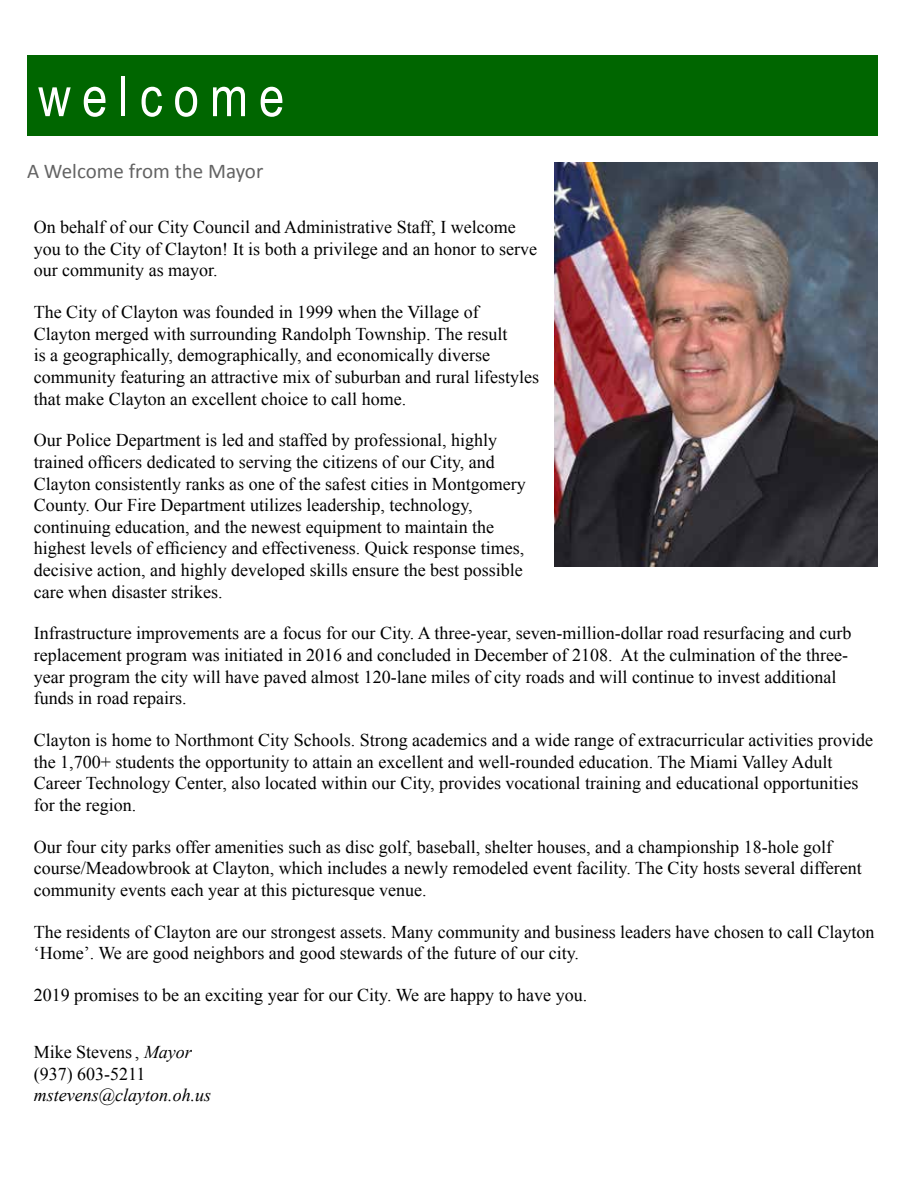
<style>
.page{position:relative;width:918px;height:1188px;background:#fff}
.page>*{position:absolute;margin:0;border:0;box-sizing:border-box;transform-origin:0 0}
.t1{font:55.5px "Arial Narrow";letter-spacing:.2em;color:#fff}
.t2{font:21px "Calibri";color:#636363}
.t3{font:18px/21.6px "Times New Roman";color:#000}
.t4{font:italic 18px "Times New Roman";color:#000}
.s1{font-style:italic}
</style>
<div class="page">
<div style="left:27px;top:56px;width:851px;height:80px;background:#060"></div>
<img style="left:555px;top:163px;width:323px;height:403px">
<h1 class="t1" style="left:38px;top:56px;width:248px">welcome</h1>
<p class="t2" style="left:27px;top:158px;width:238px">A Welcome from the Mayor</p>
<p class="t3" style="left:34px;top:216px;width:505px">On behalf of our City Council and Administrative Staff, I welcome you to the City of Clayton! It is both a privilege and an honor to serve our community as mayor.</p>
<p class="t3" style="left:34px;top:301px;width:507px">The City of Clayton was founded in 1999 when the Village of Clayton merged with surrounding Randolph Township. The result<br>is a geographically, demographically, and economically diverse community featuring an attractive mix of suburban and rural lifestyles that make Clayton an excellent choice to call home.</p>
<p class="t3" style="left:34px;top:429px;width:493px">Our Police Department is led and staffed by professional, highly trained officers dedicated to serving the citizens of our City, and Clayton consistently ranks as one of the safest cities in Montgomery County. Our Fire Department utilizes leadership, technology, continuing education, and the newest equipment to maintain the highest levels of efficiency and effectiveness. Quick response times, decisive action, and highly developed skills ensure the best possible care when disaster strikes.</p>
<p class="t3" style="left:34px;top:622px;width:819px">Infrastructure improvements are a focus for our City. A three-year, seven-million-dollar road resurfacing and curb replacement program was initiated in 2016 and concluded in December of 2108. At the culmination of the three&shy;year program the city will have paved almost 120-lane miles of city roads and will continue to invest additional funds in road repairs.</p>
<p class="t3" style="left:34px;top:729px;width:841px">Clayton is home to Northmont City Schools. Strong academics and a wide range of extracurricular activities provide the 1,700+ students the opportunity to attain an excellent and well-rounded education. The Miami Valley Adult Career Technology Center, also located within our City, provides vocational training and educational opportunities for the region.</p>
<p class="t3" style="left:34px;top:836px;width:829px">Our four city parks offer amenities such as disc golf, baseball, shelter houses, and a championship 18-hole golf course/Meadowbrook at Clayton, which includes a newly remodeled event facility. The City hosts several different community events each year at this picturesque venue.</p>
<p class="t3" style="left:34px;top:921px;width:842px">The residents of Clayton are our strongest assets. Many community and business leaders have chosen to call Clayton ‘Home’. We are good neighbors and good stewards of the future of our city.</p>
<p class="t3" style="left:34px;top:984px;width:555px">2019 promises to be an exciting year for our City. We are happy to have you.</p>
<p class="t3" style="left:34px;top:1041px;width:160px">Mike Stevens, <span class="s1">Mayor </span>(937) 603-5211</p>
<p class="t4" style="left:34px;top:1083px;width:179px">mstevens@clayton.oh.us</p>
</div>
